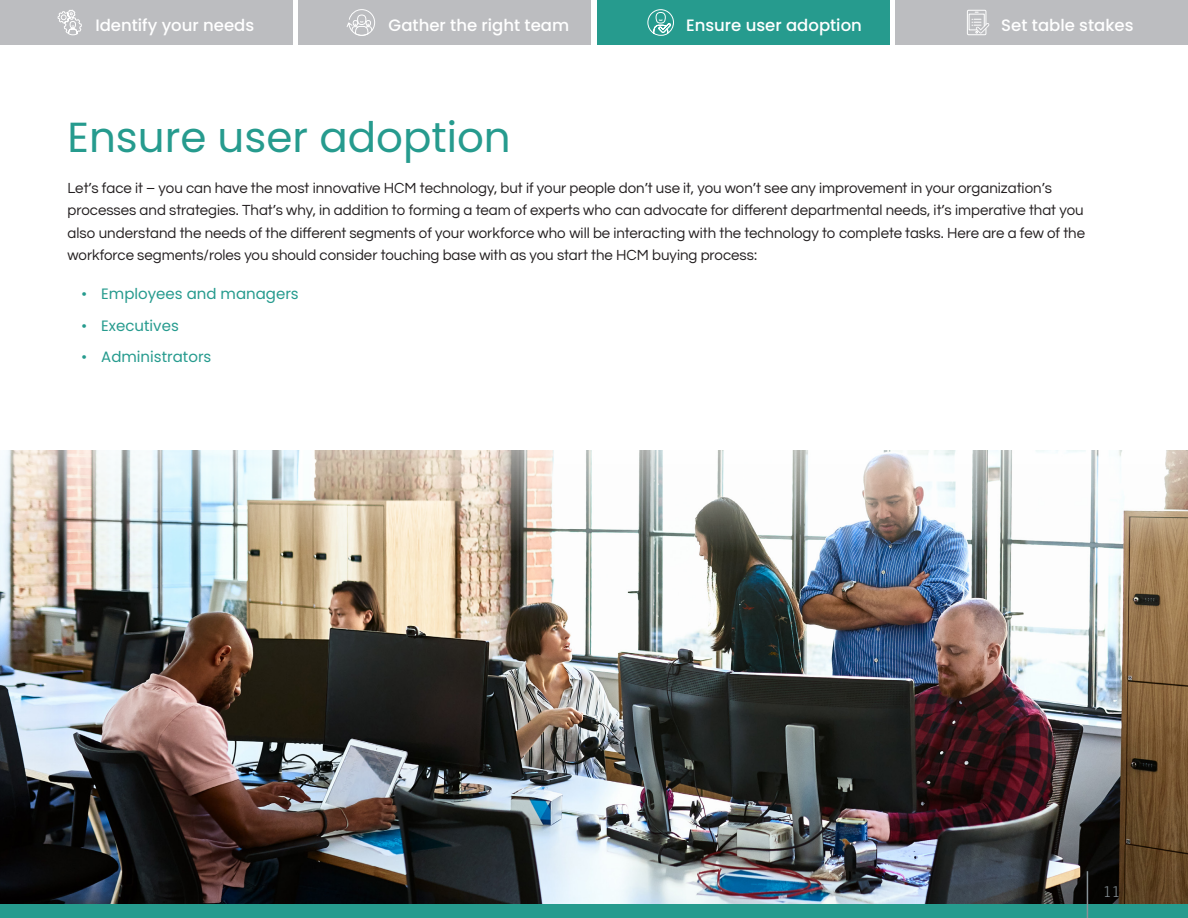
<style>
.page{position:relative;width:1188px;height:918px;background:#fff}
.page>*{position:absolute;margin:0;border:0;box-sizing:border-box;transform-origin:0 0}
.t1{font:42px "Poppins";color:#269b8e}
.bullets{font:500 16.5px "Poppins";color:#fff}
.body_copy{font:15px/22.5px "Questrial";color:#231f20}
.bullets-2{font:15px "Poppins";color:#269b8e}
.t2{font:300 15px "Trade Gothic Next LT Pro";color:#879196}
</style>
<div class="page">
<img style="left:0;top:450px;width:1188px;height:455px">
<div style="left:0;top:905px;width:1188px;height:13px;background:#269b8e"></div>
<div style="left:0;top:0;width:292px;height:45px;background:#bcbdc0"></div>
<svg style="left:57px;top:9px;width:25px;height:27px"></svg>
<div style="left:298px;top:0;width:293px;height:45px;background:#bcbdc0"></div>
<svg style="left:346px;top:9px;width:29px;height:27px"></svg>
<div style="left:597px;top:0;width:293px;height:45px;background:#269b8e"></div>
<svg style="left:647px;top:9px;width:27px;height:27px"></svg>
<div style="left:896px;top:0;width:292px;height:45px;background:#bcbdc0"></div>
<div style="left:967px;top:10px;width:19px;height:25px;border:1px solid #fff"></div>
<svg style="left:968px;top:12px;width:21px;height:22px"></svg>
<hr style="left:1087px;top:871px;width:1px;height:47px;background:#879196">
<p class="bullets" style="left:95px;top:16px;width:160px">Identify your needs</p>
<p class="bullets" style="left:389px;top:16px;width:182px">Gather the right team</p>
<p class="bullets" style="left:686px;top:16px;width:177px">Ensure user adoption</p>
<p class="bullets" style="left:1001px;top:16px;width:134px">Set table stakes</p>
<h1 class="t1" style="left:68px;top:113px;width:445px">Ensure user adoption</h1>
<p class="body_copy" style="left:68px;top:177px;width:1019px">Let’s face it – you can have the most innovative HCM technology, but if your people don’t use it, you won’t see any improvement in your organization’s processes and strategies. That’s why, in addition to forming a team of experts who can advocate for different departmental needs, it’s imperative that you also understand the needs of the different segments of your workforce who will be interacting with the technology to complete tasks. Here are a few of the workforce segments/roles you should consider touching base with as you start the HCM buying process:</p>
<p class="bullets-2" style="left:81px;top:285px;width:219px">• Employees and managers</p>
<p class="bullets-2" style="left:81px;top:317px;width:99px">• Executives</p>
<p class="bullets-2" style="left:81px;top:348px;width:132px">• Administrators</p>
<p class="t2" style="left:1103px;top:881px;width:19px">11</p>
</div>
